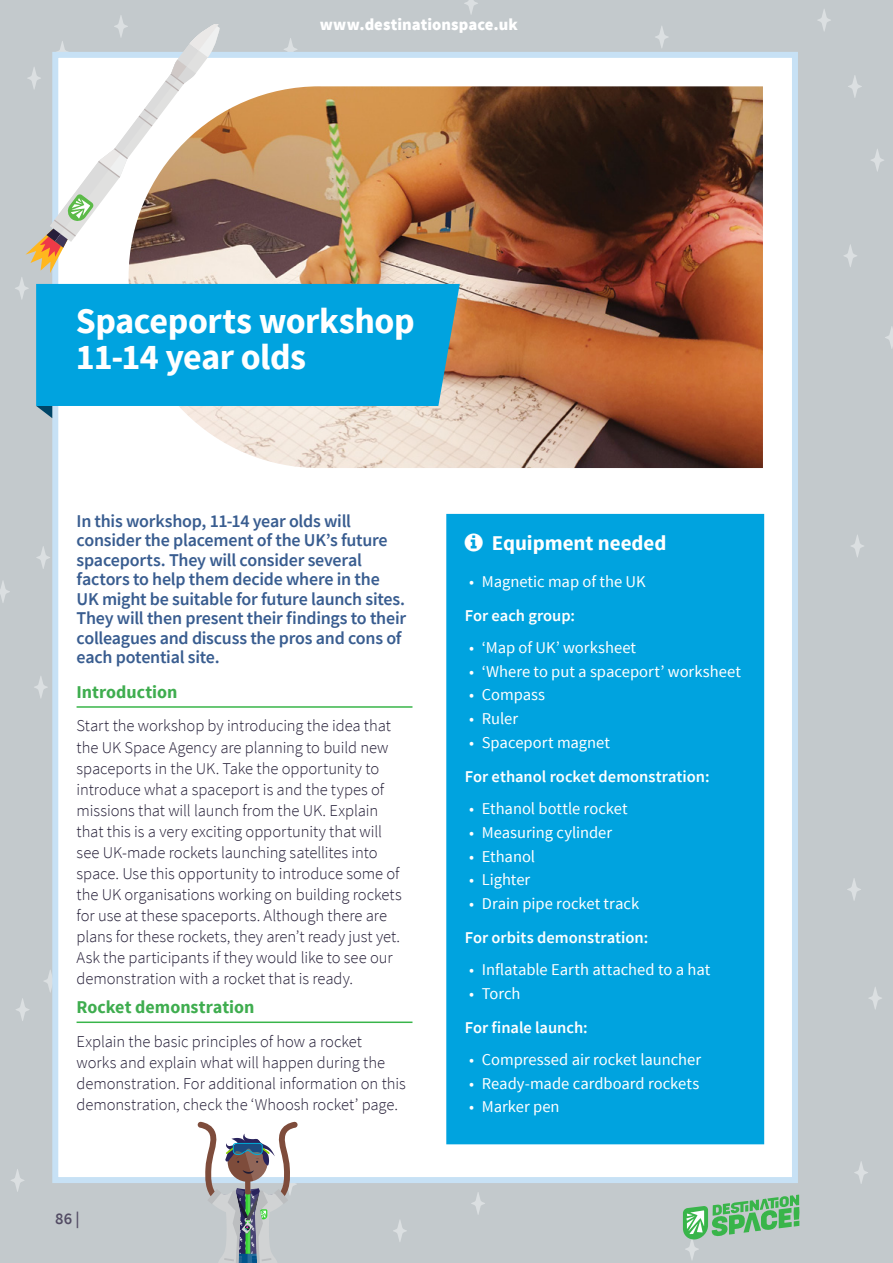
<style>
.page{position:relative;width:893px;height:1263px;background:#c3c9cc}
.page>*{position:absolute;margin:0;border:0;box-sizing:border-box;transform-origin:0 0}
.t1{font:700 36px/36px "Source Sans Pro";letter-spacing:-.015em;color:#fff}
.t2{font:700 21px "Source Sans Pro";color:#fff}
.t3{font:600 18px/19.5px "Source Sans Pro";letter-spacing:-.015em;color:#395d90}
.t4{font:700 18px "Source Sans Pro";color:#3fad4f}
.t5{font:300 16.5px/21px "Source Sans Pro";letter-spacing:-.005em;color:#221c35}
.t6{font:16.5px "Source Sans Pro";color:#fff}
.t7{font:600 16.5px "Source Sans Pro";color:#fff}
.t8{font:900 16.5px "Source Sans Pro";letter-spacing:.005em;color:#fff}
.t9{font:600 16.5px "Source Sans Pro";color:#534c64}
</style>
<div class="page">
<svg style="left:36px;top:546px;width:13px;height:23px"></svg>
<svg style="left:655px;top:26px;width:13px;height:22px"></svg>
<svg style="left:393px;top:1220px;width:14px;height:22px"></svg>
<svg style="left:471px;top:1192px;width:14px;height:23px"></svg>
<svg style="left:34px;top:676px;width:14px;height:22px"></svg>
<svg style="left:11px;top:1169px;width:13px;height:23px"></svg>
<svg style="left:869px;top:987px;width:13px;height:22px"></svg>
<svg style="left:0;top:581px;width:10px;height:22px"></svg>
<svg style="left:464px;top:0;width:14px;height:14px"></svg>
<svg style="left:847px;top:878px;width:14px;height:23px"></svg>
<svg style="left:844px;top:244px;width:13px;height:23px"></svg>
<svg style="left:871px;top:149px;width:13px;height:23px"></svg>
<svg style="left:885px;top:326px;width:8px;height:23px"></svg>
<svg style="left:854px;top:1161px;width:14px;height:23px"></svg>
<svg style="left:16px;top:998px;width:13px;height:23px"></svg>
<svg style="left:44px;top:975px;width:5px;height:12px"></svg>
<svg style="left:851px;top:535px;width:13px;height:22px"></svg>
<svg style="left:817px;top:9px;width:14px;height:22px"></svg>
<svg style="left:848px;top:75px;width:14px;height:23px"></svg>
<svg style="left:285px;top:38px;width:11px;height:11px"></svg>
<div style="left:49px;top:49px;width:749px;height:1134px;background:#fff"></div>
<svg style="left:683px;top:1194px;width:116px;height:66px"></svg>
<svg style="left:40px;top:409px;width:12px;height:9px"></svg>
<img style="left:321px;top:86px;width:442px;height:382px">
<img style="left:129px;top:86px;width:192px;height:382px">
<svg style="left:36px;top:281px;width:427px;height:128px;background:#13a5da"></svg>
<hr style="left:77px;top:706px;width:335px;height:2px;background:#39b54a">
<hr style="left:77px;top:1021px;width:335px;height:2px;background:#39b54a">
<div style="left:447px;top:515px;width:316px;height:628px;background:#00a3df"></div>
<div style="left:446px;top:514px;width:318px;height:630px;border:2px solid #00a3df"></div>
<svg style="left:15px;top:15px;width:223px;height:333px"></svg>
<svg style="left:197px;top:1121px;width:101px;height:142px"></svg>
<p class="t8" style="left:320px;top:14px;width:199px">www.destinationspace.uk</p>
<h1 class="t1" style="left:76px;top:304px;width:340px">Spaceports workshop<br>11-14 year olds</h1>
<p class="t3" style="left:77px;top:511px;width:331px">In this workshop, 11-14 year olds will consider the placement of the UK’s future spaceports. They will consider several factors to help them decide where in the UK might be suitable for future launch sites.<br>They will then present their findings to their colleagues and discuss the pros and cons of each potential site.</p>
<p class="t4" style="left:77px;top:680px;width:102px">Introduction</p>
<p class="t5" style="left:77px;top:716px;width:327px">Start the workshop by introducing the idea that the UK Space Agency are planning to build new spaceports in the UK. Take the opportunity to introduce what a spaceport is and the types of missions that will launch from the UK. Explain that this is a very exciting opportunity that will see UK-made rockets launching satellites into space. Use this opportunity to introduce some of the UK organisations working on building rockets for use at these spaceports. Although there are plans for these rockets, they aren’t ready just yet.<br>Ask the participants if they would like to see our demonstration with a rocket that is ready.</p>
<p class="t4" style="left:77px;top:995px;width:179px">Rocket demonstration</p>
<p class="t5" style="left:77px;top:1031px;width:331px">Explain the basic principles of how a rocket works and explain what will happen during the demonstration. For additional information on this demonstration, check the ‘Whoosh rocket’ page.</p>
<p class="t9" style="left:55px;top:1208px;width:26px">86 |</p>
<p class="t2" style="left:492px;top:530px;width:176px">Equipment needed</p>
<p class="t6" style="left:469px;top:571px;width:178px">• Magnetic map of the UK</p>
<p class="t7" style="left:465px;top:604px;width:112px">For each group:</p>
<p class="t6" style="left:469px;top:637px;width:169px">• ‘Map of UK’ worksheet</p>
<p class="t6" style="left:469px;top:661px;width:273px">• ‘Where to put a spaceport’ worksheet</p>
<p class="t6" style="left:469px;top:685px;width:78px">• Compass</p>
<p class="t6" style="left:469px;top:708px;width:51px">• Ruler</p>
<p class="t6" style="left:469px;top:732px;width:143px">• Spaceport magnet</p>
<p class="t7" style="left:465px;top:765px;width:246px">For ethanol rocket demonstration:</p>
<p class="t6" style="left:469px;top:798px;width:160px">• Ethanol bottle rocket</p>
<p class="t6" style="left:469px;top:822px;width:145px">• Measuring cylinder</p>
<p class="t6" style="left:469px;top:846px;width:68px">• Ethanol</p>
<p class="t6" style="left:469px;top:869px;width:63px">• Lighter</p>
<p class="t6" style="left:469px;top:893px;width:172px">• Drain pipe rocket track</p>
<p class="t7" style="left:465px;top:926px;width:185px">For orbits demonstration:</p>
<p class="t6" style="left:469px;top:959px;width:243px">• Inflatable Earth attached to a hat</p>
<p class="t6" style="left:469px;top:983px;width:53px">• Torch</p>
<p class="t7" style="left:465px;top:1016px;width:124px">For finale launch:</p>
<p class="t6" style="left:469px;top:1049px;width:234px">• Compressed air rocket launcher</p>
<p class="t6" style="left:469px;top:1073px;width:232px">• Ready-made cardboard rockets</p>
<p class="t6" style="left:469px;top:1097px;width:92px">• Marker pen</p>
</div>
